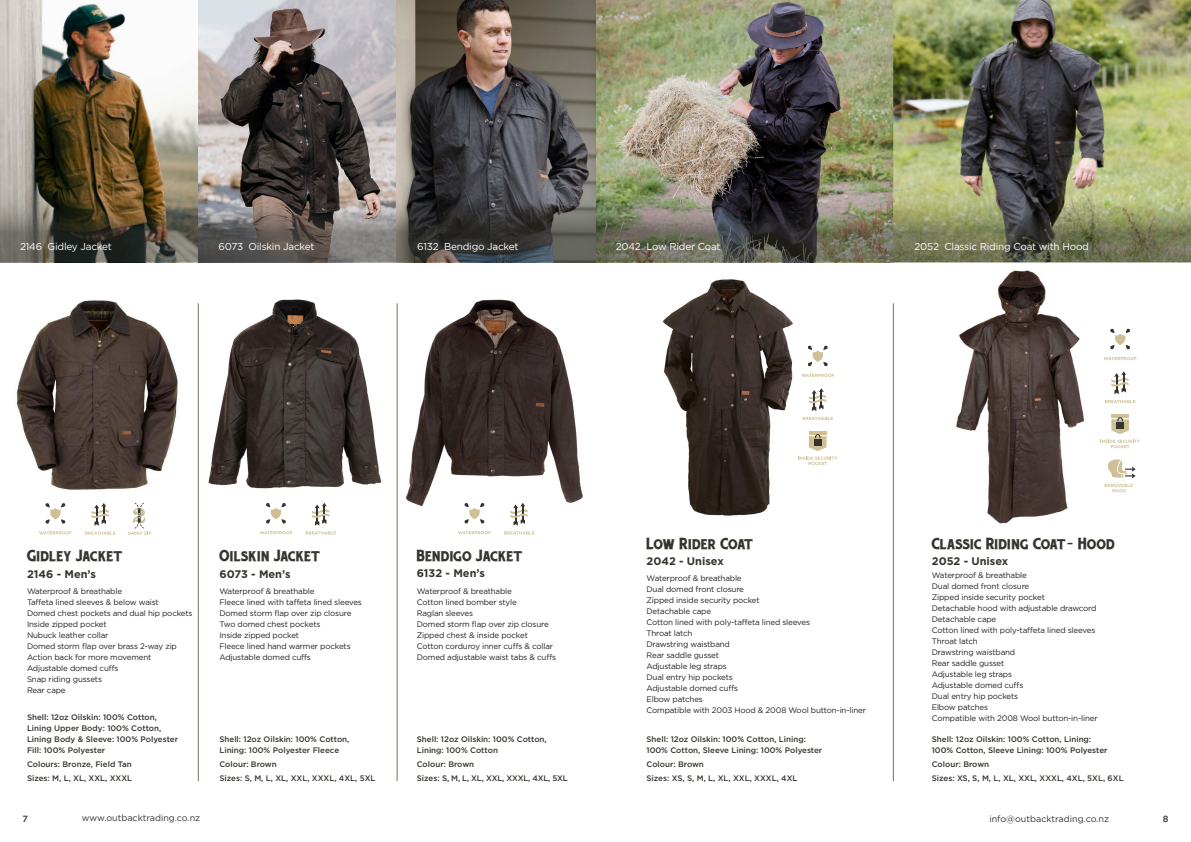
<style>
.page{position:relative;width:1191px;height:842px;background:#fff}
.page>*{position:absolute;margin:0;border:0;box-sizing:border-box;transform-origin:0 0}
.Style_Name_Header{font:18px "LHF Hensler";color:#34352e}
.Style_Name_Header-2{font:18px "LHF Hensler";letter-spacing:-.03em;color:#34352e}
.Style_Number{font:700 11px "Gotham";color:#34352e}
.Style_Name_on_Image{font:10px "Gotham";letter-spacing:-.02em;color:#fff}
.t1{font:9px "Gotham";color:#34352e}
.Page_Number{font:500 9px "Gotham";color:#34352e}
.Item_Description{font:8px "Gotham";letter-spacing:-.02em;color:#231f20}
.Item_Fabrication_and{font:500 8px/11px "Gotham";color:#34352e}
.Item_Fabrication_and-2{font:500 8px "Gotham";letter-spacing:-.02em;color:#34352e}
.s1{font-family:"Gotham"}
</style>
<div class="page">
<img style="left:662px;top:279px;width:138px;height:237px">
<img style="left:956px;top:270px;width:129px;height:254px">
<img style="left:0;top:0;width:1191px;height:193px">
<svg style="left:801px;top:374px;width:33px;height:3px"></svg>
<svg style="left:807px;top:345px;width:21px;height:21px"></svg>
<svg style="left:1104px;top:357px;width:32px;height:3px"></svg>
<svg style="left:1110px;top:329px;width:20px;height:20px"></svg>
<svg style="left:802px;top:417px;width:31px;height:3px"></svg>
<svg style="left:809px;top:388px;width:17px;height:23px"></svg>
<svg style="left:1105px;top:400px;width:30px;height:3px"></svg>
<svg style="left:1111px;top:371px;width:17px;height:23px"></svg>
<hr style="left:893px;top:303px;width:1px;height:478px;background:#787153">
<svg style="left:798px;top:457px;width:39px;height:8px"></svg>
<hr style="left:809px;top:431px;width:17px;height:4px;background:#cebf94">
<svg style="left:809px;top:434px;width:17px;height:17px"></svg>
<div style="left:813px;top:439px;width:8px;height:7px;background:#34352e"></div>
<svg style="left:1100px;top:440px;width:40px;height:8px"></svg>
<hr style="left:1111px;top:414px;width:18px;height:4px;background:#cebf94">
<svg style="left:1111px;top:417px;width:18px;height:17px"></svg>
<div style="left:1116px;top:422px;width:8px;height:7px;background:#34352e"></div>
<img style="left:16px;top:300px;width:162px;height:190px">
<img style="left:208px;top:299px;width:173px;height:190px">
<img style="left:405px;top:299px;width:178px;height:208px">
<svg style="left:397px;top:0;width:198px;height:193px;background:#615b56"></svg>
<hr style="left:198px;top:303px;width:1px;height:478px;background:#787153">
<hr style="left:397px;top:303px;width:1px;height:478px;background:#787153">
<svg style="left:39px;top:531px;width:33px;height:3px"></svg>
<svg style="left:45px;top:503px;width:20px;height:21px"></svg>
<svg style="left:259px;top:531px;width:33px;height:3px"></svg>
<svg style="left:266px;top:503px;width:20px;height:21px"></svg>
<svg style="left:458px;top:531px;width:33px;height:3px"></svg>
<svg style="left:464px;top:503px;width:20px;height:21px"></svg>
<svg style="left:85px;top:503px;width:30px;height:32px"></svg>
<svg style="left:306px;top:503px;width:30px;height:31px"></svg>
<svg style="left:504px;top:503px;width:30px;height:31px"></svg>
<svg style="left:128px;top:503px;width:23px;height:32px"></svg>
<img style="left:0;top:193px;width:1191px;height:69px">
<svg style="left:1104px;top:459px;width:31px;height:33px"></svg>
<p class="Style_Name_on_Image" style="left:20px;top:240px;width:93px">2146 Gidley Jacket</p>
<p class="Style_Name_on_Image" style="left:218px;top:240px;width:98px">6073 Oilskin Jacket</p>
<p class="Style_Name_on_Image" style="left:417px;top:240px;width:103px">6132 Bendigo Jacket</p>
<p class="Style_Name_on_Image" style="left:615px;top:240px;width:106px">2042 Low Rider Coat</p>
<p class="Style_Name_on_Image" style="left:914px;top:240px;width:176px">2052 Classic Riding Coat with Hood</p>
<p class="Style_Name_Header" style="left:27px;top:547px;width:98px">Gidley Jacket</p>
<p class="Style_Name_Header" style="left:219px;top:547px;width:103px">Oilskin Jacket</p>
<p class="Style_Name_Header" style="left:417px;top:547px;width:108px">Bendigo Jacket</p>
<p class="Style_Name_Header-2" style="left:646px;top:534px;width:109px">Low Rider Coat</p>
<p class="Style_Name_Header" style="left:931px;top:534px;width:185px">Classic Riding Coat<span class="s1">-</span> Hood</p>
<p class="Style_Number" style="left:646px;top:553px;width:79px">2042 - Unisex</p>
<p class="Style_Number" style="left:931px;top:553px;width:78px">2052 - Unisex</p>
<p class="Style_Number" style="left:27px;top:566px;width:71px">2146 - Men’s</p>
<p class="Style_Number" style="left:219px;top:566px;width:73px">6073 - Men’s</p>
<p class="Style_Number" style="left:417px;top:566px;width:70px">6132 - Men’s</p>
<p class="Item_Description" style="left:931px;top:570px;width:97px">Waterproof &amp; breathable</p>
<p class="Item_Description" style="left:931px;top:581px;width:99px">Dual domed front closure</p>
<p class="Item_Description" style="left:931px;top:592px;width:115px">Zipped inside security pocket</p>
<p class="Item_Description" style="left:931px;top:603px;width:166px">Detachable hood with adjustable drawcord</p>
<p class="Item_Description" style="left:931px;top:614px;width:66px">Detachable cape</p>
<p class="Item_Description" style="left:931px;top:625px;width:165px">Cotton lined with poly-taffeta lined sleeves</p>
<p class="Item_Description" style="left:931px;top:636px;width:47px">Throat latch</p>
<p class="Item_Description" style="left:931px;top:647px;width:85px">Drawstring waistband</p>
<p class="Item_Description" style="left:931px;top:658px;width:74px">Rear saddle gusset</p>
<p class="Item_Description" style="left:931px;top:669px;width:82px">Adjustable leg straps</p>
<p class="Item_Description" style="left:931px;top:680px;width:93px">Adjustable domed cuffs</p>
<p class="Item_Description" style="left:931px;top:691px;width:88px">Dual entry hip pockets</p>
<p class="Item_Description" style="left:931px;top:702px;width:58px">Elbow patches</p>
<p class="Item_Description" style="left:646px;top:573px;width:97px">Waterproof &amp; breathable</p>
<p class="Item_Description" style="left:646px;top:584px;width:99px">Dual domed front closure</p>
<p class="Item_Description" style="left:646px;top:595px;width:115px">Zipped inside security pocket</p>
<p class="Item_Description" style="left:646px;top:606px;width:66px">Detachable cape</p>
<p class="Item_Description" style="left:646px;top:617px;width:165px">Cotton lined with poly-taffeta lined sleeves</p>
<p class="Item_Description" style="left:646px;top:628px;width:47px">Throat latch</p>
<p class="Item_Description" style="left:646px;top:639px;width:85px">Drawstring waistband</p>
<p class="Item_Description" style="left:646px;top:650px;width:74px">Rear saddle gusset</p>
<p class="Item_Description" style="left:646px;top:661px;width:82px">Adjustable leg straps</p>
<p class="Item_Description" style="left:646px;top:672px;width:88px">Dual entry hip pockets</p>
<p class="Item_Description" style="left:646px;top:683px;width:93px">Adjustable domed cuffs</p>
<p class="Item_Description" style="left:646px;top:694px;width:58px">Elbow patches</p>
<p class="Item_Description" style="left:646px;top:705px;width:221px">Compatible with 2003 Hood &amp; 2008 Wool button-in-liner</p>
<p class="Item_Description" style="left:27px;top:586px;width:97px">Waterproof &amp; breathable</p>
<p class="Item_Description" style="left:27px;top:597px;width:133px">Taffeta lined sleeves &amp; below waist</p>
<p class="Item_Description" style="left:27px;top:608px;width:167px">Domed chest pockets and dual hip pockets</p>
<p class="Item_Description" style="left:27px;top:619px;width:81px">Inside zipped pocket</p>
<p class="Item_Description" style="left:27px;top:630px;width:83px">Nubuck leather collar</p>
<p class="Item_Description" style="left:27px;top:641px;width:151px">Domed storm flap over brass 2-way zip</p>
<p class="Item_Description" style="left:27px;top:652px;width:126px">Action back for more movement</p>
<p class="Item_Description" style="left:27px;top:663px;width:93px">Adjustable domed cuffs</p>
<p class="Item_Description" style="left:27px;top:674px;width:76px">Snap riding gussets</p>
<p class="Item_Description" style="left:27px;top:685px;width:40px">Rear cape</p>
<p class="Item_Description" style="left:219px;top:586px;width:97px">Waterproof &amp; breathable</p>
<p class="Item_Description" style="left:219px;top:597px;width:144px">Fleece lined with taffeta lined sleeves</p>
<p class="Item_Description" style="left:219px;top:608px;width:133px">Domed storm flap over zip closure</p>
<p class="Item_Description" style="left:219px;top:619px;width:102px">Two domed chest pockets</p>
<p class="Item_Description" style="left:219px;top:630px;width:81px">Inside zipped pocket</p>
<p class="Item_Description" style="left:219px;top:641px;width:133px">Fleece lined hand warmer pockets</p>
<p class="Item_Description" style="left:219px;top:652px;width:93px">Adjustable domed cuffs</p>
<p class="Item_Description" style="left:417px;top:586px;width:97px">Waterproof &amp; breathable</p>
<p class="Item_Description" style="left:417px;top:597px;width:102px">Cotton lined bomber style</p>
<p class="Item_Description" style="left:417px;top:608px;width:58px">Raglan sleeves</p>
<p class="Item_Description" style="left:417px;top:619px;width:133px">Domed storm flap over zip closure</p>
<p class="Item_Description" style="left:417px;top:630px;width:113px">Zipped chest &amp; inside pocket</p>
<p class="Item_Description" style="left:417px;top:641px;width:138px">Cotton corduroy inner cuffs &amp; collar</p>
<p class="Item_Description" style="left:417px;top:652px;width:141px">Domed adjustable waist tabs &amp; cuffs</p>
<p class="Item_Fabrication_and" style="left:27px;top:712px;width:131px">Shell: 12oz Oilskin: 100% Cotton,</p>
<p class="Item_Description" style="left:931px;top:713px;width:167px">Compatible with 2008 Wool button-in-liner</p>
<p class="Item_Fabrication_and" style="left:27px;top:723px;width:152px">Lining Upper Body: 100% Cotton,<br>Lining Body &amp; Sleeve: 100% Polyester<br>Fill: 100% Polyester</p>
<p class="Item_Fabrication_and" style="left:27px;top:759px;width:106px">Colours: Bronze, Field Tan</p>
<p class="Item_Fabrication_and" style="left:27px;top:773px;width:107px">Sizes: M, L, XL, XXL, XXXL</p>
<p class="Item_Fabrication_and" style="left:219px;top:734px;width:131px">Shell: 12oz Oilskin: 100% Cotton,<br>Lining: 100% Polyester Fleece</p>
<p class="Item_Fabrication_and" style="left:219px;top:759px;width:59px">Colour: Brown</p>
<p class="Item_Fabrication_and" style="left:219px;top:773px;width:157px">Sizes: S, M, L, XL, XXL, XXXL, 4XL, 5XL</p>
<p class="Item_Fabrication_and" style="left:417px;top:734px;width:131px">Shell: 12oz Oilskin: 100% Cotton,<br>Lining: 100% Cotton</p>
<p class="Item_Fabrication_and" style="left:417px;top:759px;width:59px">Colour: Brown</p>
<p class="Item_Fabrication_and-2" style="left:417px;top:773px;width:152px">Sizes: S, M, L, XL, XXL, XXXL, 4XL, 5XL</p>
<p class="Item_Fabrication_and" style="left:646px;top:734px;width:177px">Shell: 12oz Oilskin: 100% Cotton, Lining:<br>100% Cotton, Sleeve Lining: 100% Polyester</p>
<p class="Item_Fabrication_and" style="left:646px;top:759px;width:59px">Colour: Brown</p>
<p class="Item_Fabrication_and" style="left:646px;top:773px;width:152px">Sizes: XS, S, M, L, XL, XXL, XXXL, 4XL</p>
<p class="Item_Fabrication_and" style="left:931px;top:734px;width:177px">Shell: 12oz Oilskin: 100% Cotton, Lining:<br>100% Cotton, Sleeve Lining: 100% Polyester</p>
<p class="Item_Fabrication_and" style="left:931px;top:759px;width:59px">Colour: Brown</p>
<p class="Item_Fabrication_and" style="left:931px;top:773px;width:193px">Sizes: XS, S, M, L, XL, XXL, XXXL, 4XL, 5XL, 6XL</p>
<p class="t1" style="left:82px;top:812px;width:120px">www.outbacktrading.co.nz</p>
<p class="t1" style="left:989px;top:813px;width:121px">info@outbacktrading.co.nz</p>
<p class="Page_Number" style="left:23px;top:812px;width:7px">7</p>
<p class="Page_Number" style="left:1162px;top:812px;width:7px">8</p>
</div>
